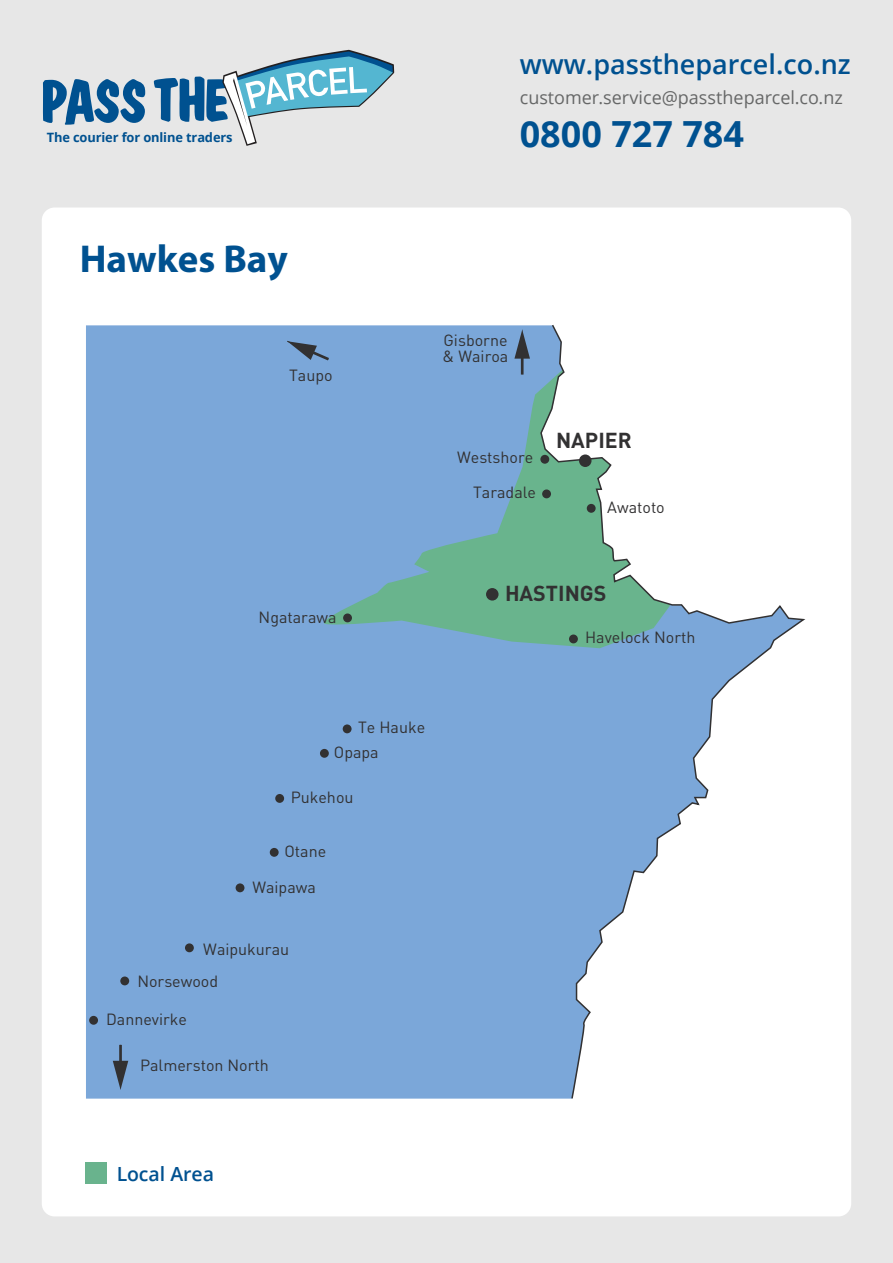
<style>
.page{position:relative;width:893px;height:1263px;background:#e7e7e7}
.page>*{position:absolute;margin:0;border:0;box-sizing:border-box;transform-origin:0 0}
.t1{font:700 39px "Myriad Pro";color:#005190}
.t2{font:700 36px "Open Sans";color:#005190}
.t3{font:600 27px "Open Sans";color:#005190}
.t4{font:700 21.45px "DIN";color:#323132}
.t5{font:600 19.5px "Open Sans";color:#005190}
.t6{font:18px "Open Sans";color:#666767}
.t7{font:16.05px/25px "DIN";color:#323132}
.t8{font:700 12.9px "Open Sans";letter-spacing:-.01em;color:#005190}
</style>
<div class="page">
<svg style="left:43px;top:79px;width:102px;height:46px"></svg>
<svg style="left:154px;top:50px;width:240px;height:96px"></svg>
<div style="left:42px;top:207px;width:809px;height:1009px;background:#fff;border-radius:13px"></div>
<div style="left:85px;top:1163px;width:21px;height:21px;background:#69b38d"></div>
<div style="left:86px;top:325px;width:453px;height:773px;background:#7ba7d9"></div>
<svg style="left:314px;top:363px;width:225px;height:285px;background:#76aac5"></svg>
<div style="left:486px;top:588px;width:12px;height:12px;background:#323132;border-radius:50%"></div>
<div style="left:343px;top:724px;width:9px;height:9px;background:#323132;border-radius:50%"></div>
<div style="left:320px;top:749px;width:9px;height:9px;background:#323132;border-radius:50%"></div>
<div style="left:275px;top:794px;width:9px;height:9px;background:#323132;border-radius:50%"></div>
<div style="left:270px;top:848px;width:9px;height:9px;background:#323132;border-radius:50%"></div>
<div style="left:236px;top:883px;width:8px;height:9px;background:#323132;border-radius:50%"></div>
<div style="left:185px;top:943px;width:9px;height:9px;background:#323132;border-radius:50%"></div>
<div style="left:120px;top:976px;width:9px;height:9px;background:#323132;border-radius:50%"></div>
<div style="left:89px;top:1016px;width:9px;height:9px;background:#323132;border-radius:50%"></div>
<div style="left:343px;top:613px;width:9px;height:9px;background:#323132;border-radius:50%"></div>
<hr style="left:119px;top:1045px;width:3px;height:21px;background:#323132">
<svg style="left:113px;top:1061px;width:15px;height:29px"></svg>
<svg style="left:287px;top:341px;width:45px;height:22px"></svg>
<hr style="left:521px;top:353px;width:3px;height:22px;background:#323132">
<svg style="left:514px;top:330px;width:16px;height:29px"></svg>
<svg style="left:539px;top:325px;width:267px;height:774px"></svg>
<h3 class="t3" style="left:520px;top:46px;width:333px">www.passtheparcel.co.nz</h3>
<p class="t6" style="left:520px;top:85px;width:325px">customer.service@passtheparcel.co.nz</p>
<p class="t8" style="left:47px;top:129px;width:187px">The courier for online traders</p>
<h2 class="t2" style="left:520px;top:109px;width:226px">0800 727 784</h2>
<h1 class="t1" style="left:80px;top:233px;width:210px">Hawkes Bay</h1>
<p class="t7" style="left:289px;top:362px;width:45px">Taupo</p>
<p class="t7" style="left:259px;top:604px;width:79px">Ngatarawa</p>
<p class="t7" style="left:443px;top:332px;width:67px;line-height:16px">Gisborne &amp; Wairoa</p>
<p class="t7" style="left:457px;top:444px;width:78px">Westshore</p>
<p class="t7" style="left:473px;top:480px;width:64px">Taradale</p>
<h3 class="t4" style="left:556px;top:427px;width:77px">NAPIER</h3>
<p class="t7" style="left:607px;top:495px;width:59px">Awatoto</p>
<h3 class="t4" style="left:505px;top:579px;width:103px">HASTINGS</h3>
<p class="t7" style="left:585px;top:625px;width:112px">Havelock North</p>
<p class="t7" style="left:334px;top:715px;width:93px;text-indent:24px">Te Hauke<br>Opapa</p>
<p class="t7" style="left:291px;top:784px;width:64px">Pukehou</p>
<p class="t7" style="left:284px;top:839px;width:43px">Otane</p>
<p class="t7" style="left:252px;top:874px;width:65px">Waipawa</p>
<p class="t7" style="left:137px;top:932px;width:153px;line-height:32.1px;text-indent:66px">Waipukurau<br>Norsewood</p>
<p class="t7" style="left:106px;top:1006px;width:82px">Dannevirke</p>
<p class="t7" style="left:140px;top:1052px;width:130px">Palmerston North</p>
<p class="t5" style="left:117px;top:1160px;width:99px">Local Area</p>
</div>
